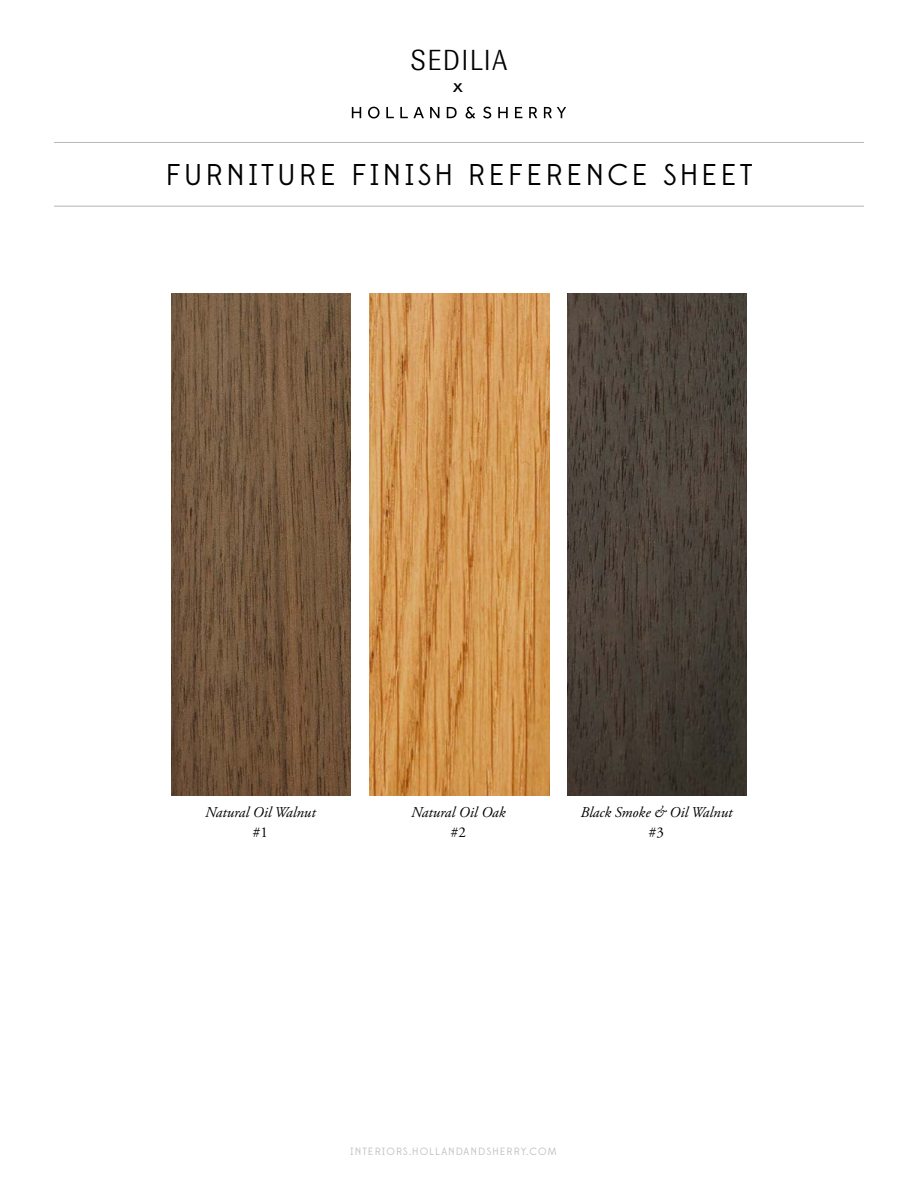
<style>
.page{position:relative;width:918px;height:1188px;background:#fff}
.page>*{position:absolute;margin:0;border:0;box-sizing:border-box;transform-origin:0 0}
.t1{font:30px "Edmondsans";letter-spacing:.1em;color:#000}
.t2{font:300 28.8px "GT Zirkon";color:#000}
.t3{font:italic 15px "Adobe Garamond Pro";color:#000}
.t4{font:15px "Adobe Garamond Pro";color:#000}
.t5{font:500 12.6px "Edmondsans";color:#000;scale:1.51 1}
.t6{font:10.5px "Edmondsans";letter-spacing:.1em;color:#bcbec0}
</style>
<div class="page">
<img style="left:171px;top:294px;width:180px;height:502px">
<img style="left:369px;top:294px;width:180px;height:502px">
<img style="left:567px;top:294px;width:180px;height:502px">
<svg style="left:352px;top:107px;width:9px;height:11px"></svg>
<svg style="left:368px;top:107px;width:12px;height:11px"></svg>
<svg style="left:386px;top:107px;width:8px;height:11px"></svg>
<svg style="left:400px;top:107px;width:24px;height:11px"></svg>
<svg style="left:430px;top:107px;width:9px;height:11px"></svg>
<svg style="left:447px;top:107px;width:10px;height:11px"></svg>
<svg style="left:466px;top:107px;width:9px;height:11px"></svg>
<svg style="left:483px;top:107px;width:8px;height:11px"></svg>
<svg style="left:498px;top:107px;width:10px;height:11px"></svg>
<svg style="left:515px;top:107px;width:7px;height:11px"></svg>
<svg style="left:529px;top:107px;width:8px;height:11px"></svg>
<svg style="left:544px;top:107px;width:22px;height:11px"></svg>
<hr style="left:54px;top:206px;width:810px;height:1px;background:#b4b6b8">
<hr style="left:54px;top:142px;width:810px;height:1px;background:#b4b6b8">
<h2 class="t2" style="left:410px;top:44px;width:100px">SEDILIA</h2>
<p class="t5" style="left:453px;top:80px;width:9px">X</p>
<h1 class="t1" style="left:165px;top:158px;width:589px">FURNITURE FINISH REFERENCE SHEET</h1>
<p class="t3" style="left:205px;top:804px;width:112px">Natural Oil Walnut</p>
<p class="t4" style="left:253px;top:824px;width:16px">#1</p>
<p class="t3" style="left:411px;top:804px;width:96px">Natural Oil Oak</p>
<p class="t4" style="left:451px;top:824px;width:16px">#2</p>
<p class="t3" style="left:580px;top:804px;width:154px">Black Smoke &amp; Oil Walnut</p>
<p class="t4" style="left:649px;top:824px;width:16px">#3</p>
<p class="t6" style="left:350px;top:1145px;width:208px">INTERIORS.HOLLANDANDSHERRY.COM</p>
</div>
